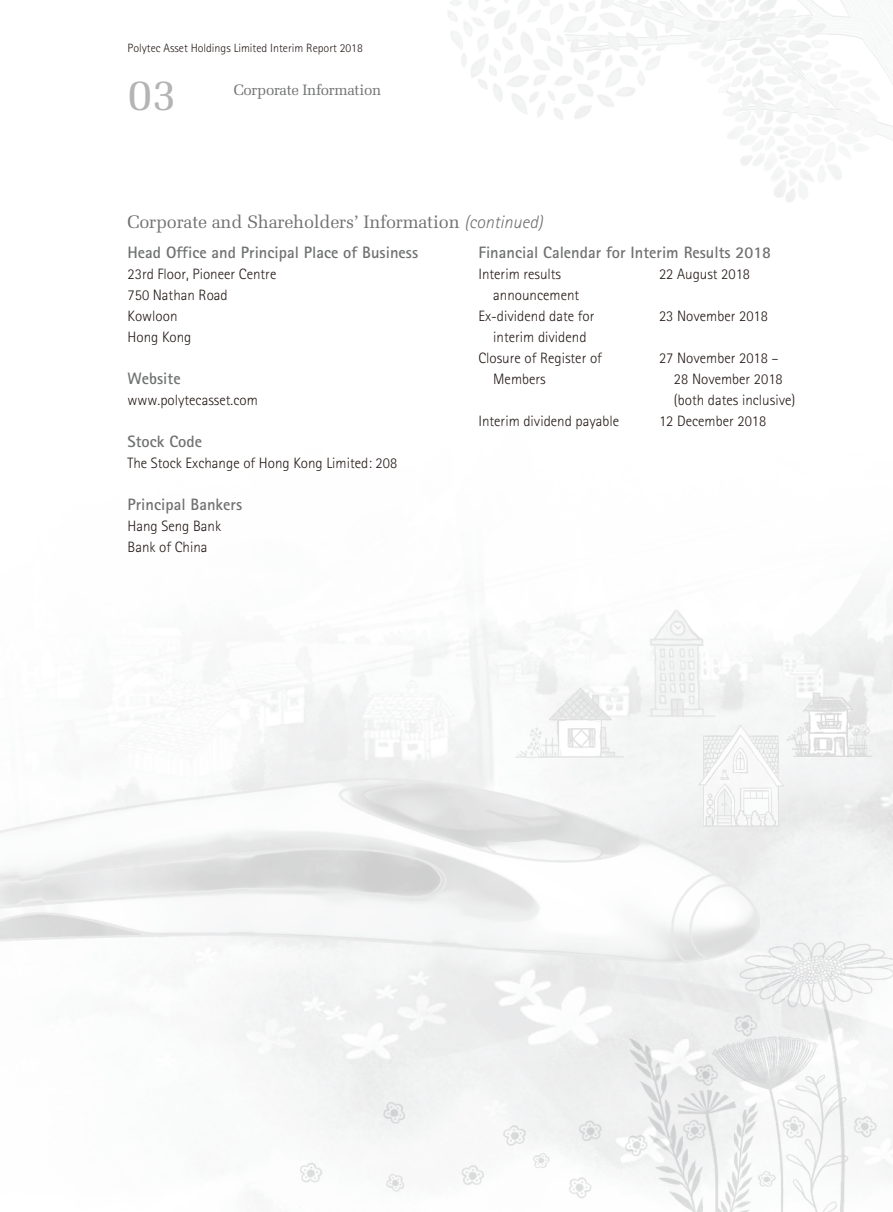
<style>
.page{position:relative;width:893px;height:1212px;background:#fff}
.page>*{position:absolute;margin:0;border:0;box-sizing:border-box;transform-origin:0 0}
.t1{font:45px "Melior LT Std";color:#b4b4b3}
.t2{font:18px "Melior LT Std";letter-spacing:-.01em;color:#707171}
.t3{font:700 16.5px "Rotis Sans Serif Std";color:#707171}
.t4{font:300 15px/21px "Rotis Sans Serif Std";color:#231916}
.t5{font:15px "Melior LT Std";letter-spacing:-.02em;color:#707171}
.t6{font:300 12px "Rotis Sans Serif Std";color:#231916}
.s1{font-family:"Rotis Sans Serif Std";font-weight:300;font-style:italic}
</style>
<div class="page">
<img style="left:0;top:0;width:893px;height:1212px">
<p class="t6" style="left:128px;top:42px;width:237px">Polytec Asset Holdings Limited Interim Report 2018</p>
<p class="t5" style="left:234px;top:81px;width:149px">Corporate Information</p>
<h1 class="t1" style="left:128px;top:68px;width:51px">03</h1>
<p class="t2" style="left:128px;top:211px;width:417px">Corporate and Shareholders’ Information <span class="s1">(continued)</span></p>
<p class="t3" style="left:128px;top:242px;width:292px">Head Office and Principal Place of Business</p>
<p class="t4" style="left:128px;top:263px;width:150px">23rd Floor, Pioneer Centre<br>750 Nathan Road<br>Kowloon<br>Hong Kong</p>
<p class="t3" style="left:128px;top:368px;width:55px">Website</p>
<p class="t4" style="left:128px;top:389px;width:132px">www.polytecasset.com</p>
<p class="t3" style="left:128px;top:431px;width:76px">Stock Code</p>
<p class="t4" style="left:128px;top:452px;width:271px">The Stock Exchange of Hong Kong Limited: 208</p>
<p class="t3" style="left:128px;top:494px;width:116px">Principal Bankers</p>
<p class="t4" style="left:128px;top:515px;width:95px">Hang Seng Bank<br>Bank of China</p>
<p class="t3" style="left:478px;top:242px;width:294px">Financial Calendar for Interim Results 2018</p>
<p class="t4" style="left:493px;top:264px;width:88px;text-indent:-15px">Interim results announcement</p>
<p class="t4" style="left:659px;top:264px;width:93px">22 August 2018</p>
<p class="t4" style="left:478px;top:306px;width:118px;text-align:center">Ex-dividend date for interim dividend</p>
<p class="t4" style="left:659px;top:306px;width:110px">23 November 2018</p>
<p class="t4" style="left:493px;top:348px;width:110px;text-indent:-15px">Closure of Register of<br>Members</p>
<p class="t4" style="left:674px;top:348px;width:123px;text-indent:-15px">27 November 2018 –<br>28 November 2018 (both dates inclusive)</p>
<p class="t4" style="left:478px;top:411px;width:142px">Interim dividend payable</p>
<p class="t4" style="left:659px;top:411px;width:109px">12 December 2018</p>
</div>
